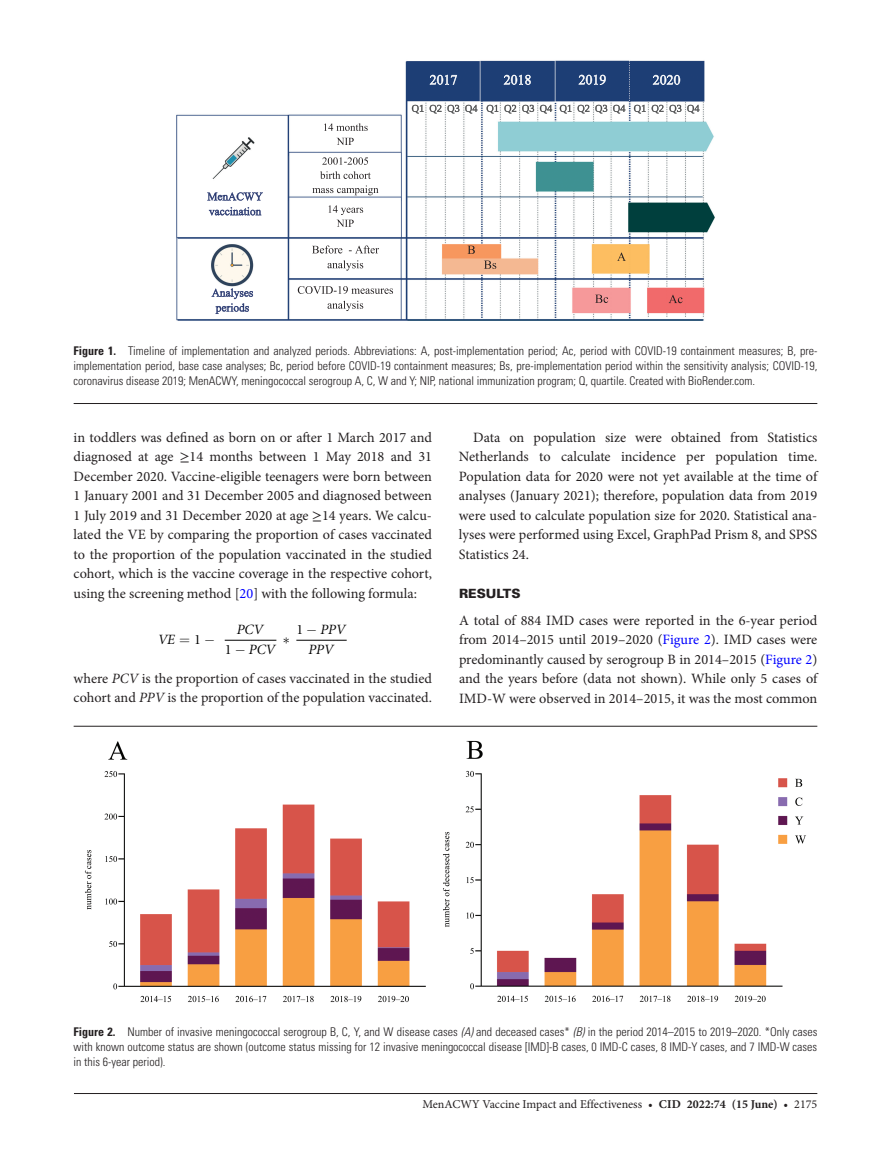
<style>
.page{position:relative;width:891px;height:1174px;background:#fff}
.page>*{position:absolute;margin:0;border:0;box-sizing:border-box;transform-origin:0 0}
.t1{font:14.25px/19.5px "Minion Pro";color:#231f20;text-align:justify}
.t2{font:italic 14.25px/19.4px "Minion LT";color:#000;text-align:center}
.t3{font:14.25px "CMSY10";color:#000}
.t4{font:900 12.75px "Univers LT Std";color:#231f20}
.t5{font:300 condensed 12px/15px "Univers LT Std";color:#231f20;text-align:justify}
.t6{font:12px "Minion Pro";color:#231f20}
.s1{font-weight:700}
.s2{font-family:"STIX General"}
.s3{color:#00f}
.s4{font-family:"CMR10";font-style:normal}
.s5{font-style:normal}
.s6{font-family:"CMSY10";font-style:normal}
.s7{font-style:italic}
</style>
<div class="page">
<hr style="left:74px;top:1093px;width:743px;height:1px;background:#231f20">
<hr style="left:225px;top:640px;width:51px;height:1px;background:#000">
<hr style="left:296px;top:640px;width:51px;height:1px;background:#000">
<hr style="left:74px;top:403px;width:743px;height:1px;background:#231f20">
<img style="left:176px;top:60px;width:539px;height:261px">
<svg style="left:430px;top:75px;width:27px;height:10px"></svg>
<svg style="left:504px;top:75px;width:27px;height:10px"></svg>
<svg style="left:579px;top:75px;width:27px;height:10px"></svg>
<svg style="left:653px;top:75px;width:27px;height:10px"></svg>
<svg style="left:207px;top:192px;width:56px;height:9px"></svg>
<svg style="left:209px;top:207px;width:52px;height:8px"></svg>
<svg style="left:212px;top:288px;width:41px;height:26px"></svg>
<svg style="left:324px;top:123px;width:44px;height:8px"></svg>
<svg style="left:337px;top:138px;width:17px;height:7px"></svg>
<svg style="left:322px;top:157px;width:46px;height:8px"></svg>
<svg style="left:320px;top:171px;width:51px;height:8px"></svg>
<svg style="left:312px;top:185px;width:67px;height:10px"></svg>
<svg style="left:329px;top:205px;width:34px;height:22px"></svg>
<svg style="left:312px;top:245px;width:67px;height:9px"></svg>
<svg style="left:328px;top:260px;width:35px;height:11px"></svg>
<svg style="left:298px;top:286px;width:95px;height:8px"></svg>
<svg style="left:328px;top:301px;width:35px;height:10px"></svg>
<svg style="left:412px;top:105px;width:12px;height:9px"></svg>
<svg style="left:430px;top:105px;width:29px;height:9px"></svg>
<svg style="left:465px;top:105px;width:12px;height:9px"></svg>
<svg style="left:487px;top:105px;width:11px;height:9px"></svg>
<svg style="left:504px;top:105px;width:12px;height:9px"></svg>
<svg style="left:522px;top:105px;width:12px;height:9px"></svg>
<svg style="left:540px;top:105px;width:12px;height:9px"></svg>
<svg style="left:560px;top:105px;width:29px;height:9px"></svg>
<svg style="left:595px;top:105px;width:12px;height:9px"></svg>
<svg style="left:613px;top:105px;width:12px;height:9px"></svg>
<svg style="left:634px;top:105px;width:12px;height:9px"></svg>
<svg style="left:652px;top:105px;width:48px;height:9px"></svg>
<svg style="left:468px;top:246px;width:7px;height:8px"></svg>
<svg style="left:617px;top:252px;width:9px;height:9px"></svg>
<svg style="left:595px;top:295px;width:13px;height:8px"></svg>
<svg style="left:669px;top:295px;width:14px;height:8px"></svg>
<svg style="left:484px;top:261px;width:12px;height:8px"></svg>
<hr style="left:74px;top:726px;width:743px;height:1px;background:#231f20">
<img style="left:85px;top:741px;width:721px;height:262px">
<p class="t5" style="left:74px;top:343px;width:745px"><span class="s1">Figure 1.</span> Timeline of implementation and analyzed periods. Abbreviations: A, post-implementation period; Ac, period with COVID-19 containment measures; B, pre&shy;implementation period, base case analyses; Bc, period before COVID-19 containment measures; Bs, pre-implementation period within the sensitivity analysis; COVID-19, coronavirus disease 2019; MenACWY, meningococcal serogroup A, C, W and Y; NIP, national immunization program; Q, quartile. Created with BioRender.com.</p>
<p class="t1" style="left:74px;top:427px;width:360px">in toddlers was defined as born on or after 1 March 2017 and diagnosed at age <span class="s2">≥</span>14 months between 1 May 2018 and 31<br>December 2020. Vaccine-eligible teenagers were born between 1 January 2001 and 31 December 2005 and diagnosed between 1 July 2019 and 31 December 2020 at age <span class="s2">≥</span>14 years. We calcu&shy;lated the VE by comparing the proportion of cases vaccinated to the proportion of the population vaccinated in the studied cohort, which is the vaccine coverage in the respective cohort, using the screening method [<span class="s3">20</span>] with the following formula:</p>
<p class="t2" style="left:158px;top:630px;width:59px">VE<span class="s4">=</span><span class="s5">1</span><span class="s6">−</span></p>
<p class="t2" style="left:225px;top:620px;width:52px">PCV<br><span class="s5">1</span> <span class="s6">−</span> PCV</p>
<p class="t2" style="left:296px;top:620px;width:51px"><span class="s5">1</span> <span class="s6">−</span> PPV<br>PPV</p>
<p class="t1" style="left:74px;top:669px;width:360px">where <span class="s7">PCV</span> is the proportion of cases vaccinated in the studied cohort and <span class="s7">PPV</span> is the proportion of the population vaccinated.</p>
<p class="t3" style="left:283px;top:631px;width:9px">∗</p>
<p class="t1" style="left:459px;top:427px;width:360px;text-indent:14px">Data on population size were obtained from Statistics Netherlands to calculate incidence per population time.<br>Population data for 2020 were not yet available at the time of analyses (January 2021); therefore, population data from 2019 were used to calculate population size for 2020. Statistical ana&shy;lyses were performed using Excel, GraphPad Prism 8, and SPSS Statistics 24.</p>
<p class="t4" style="left:459px;top:585px;width:63px">RESULTS</p>
<p class="t1" style="left:459px;top:610px;width:360px">A total of 884 IMD cases were reported in the 6-year period from 2014–2015 until 2019–2020 (<span class="s3">Figure 2</span>). IMD cases were predominantly caused by serogroup B in 2014–2015 (<span class="s3">Figure 2</span>) and the years before (data not shown). While only 5 cases of IMD-W were observed in 2014–2015, it was the most common</p>
<p class="t5" style="left:74px;top:1025px;width:745px"><span class="s1">Figure 2.</span> Number of invasive meningococcal serogroup B, C, Y, and W disease cases <span class="s7">(A)</span> and deceased cases* <span class="s7">(B)</span> in the period 2014–2015 to 2019–2020. *Only cases with known outcome status are shown (outcome status missing for 12 invasive meningococcal disease [IMD]-B cases, 0 IMD-C cases, 8 IMD-Y cases, and 7 IMD-W cases in this 6-year period).</p>
<p class="t6" style="left:422px;top:1096px;width:396px">MenACWY Vaccine Impact and Effectiveness • <span class="s1">cid 2022:74 (15 June)</span> • 2175</p>
</div>
